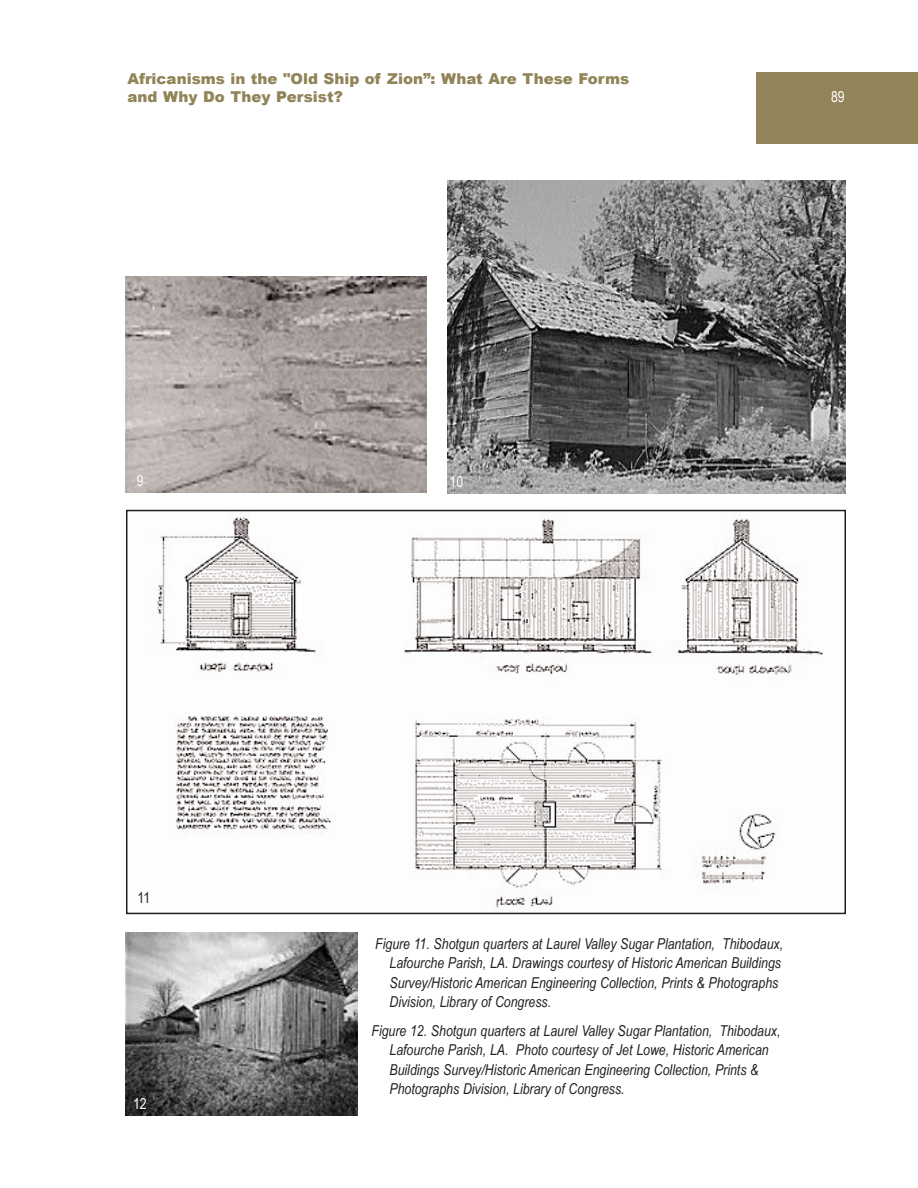
<style>
.page{position:relative;width:918px;height:1188px;background:#fff}
.page>*{position:absolute;margin:0;border:0;box-sizing:border-box;transform-origin:0 0}
.t1{font:italic 15px/19.5px "Arial Narrow";color:#231f20}
.t2{font:900 15px/18px "Arial";color:#918458}
.t3{font:15px "Arial Narrow";color:#fff}
.t4{font:15px "Arial Narrow";color:#231f20}
</style>
<div class="page">
<div style="left:756px;top:72px;width:162px;height:72px;background:#918458"></div>
<img style="left:126px;top:276px;width:300px;height:216px">
<img style="left:126px;top:932px;width:232px;height:184px">
<img style="left:447px;top:180px;width:399px;height:313px">
<img style="left:155px;top:515px;width:668px;height:393px">
<div style="left:126px;top:510px;width:720px;height:404px;border:2px solid #231f20"></div>
<p class="t2" style="left:128px;top:69px;width:503px">Africanisms in the "Old Ship of Zionî: What Are These Forms and Why Do They Persist?</p>
<p class="t3" style="left:137px;top:472px;width:8px">9</p>
<p class="t3" style="left:450px;top:473px;width:15px">10</p>
<p class="t3" style="left:831px;top:88px;width:15px">89</p>
<p class="t4" style="left:137px;top:889px;width:14px">11</p>
<p class="t3" style="left:133px;top:1095px;width:15px">12</p>
<p class="t1" style="left:390px;top:933px;width:395px;text-indent:-14px">Figure 11. Shotgun quarters at Laurel Valley Sugar Plantation, Thibodaux, Lafourche Parish, LA. Drawings courtesy of Historic American Buildings Survey/Historic American Engineering Collection, Prints &amp; Photographs Division, Library of Congress.</p>
<p class="t1" style="left:390px;top:1020px;width:392px;text-indent:-18px">Figure 12. Shotgun quarters at Laurel Valley Sugar Plantation, Thibodaux, Lafourche Parish, LA. Photo courtesy of Jet Lowe, Historic American Buildings Survey/Historic American Engineering Collection, Prints &amp; Photographs Division, Library of Congress.</p>
</div>
